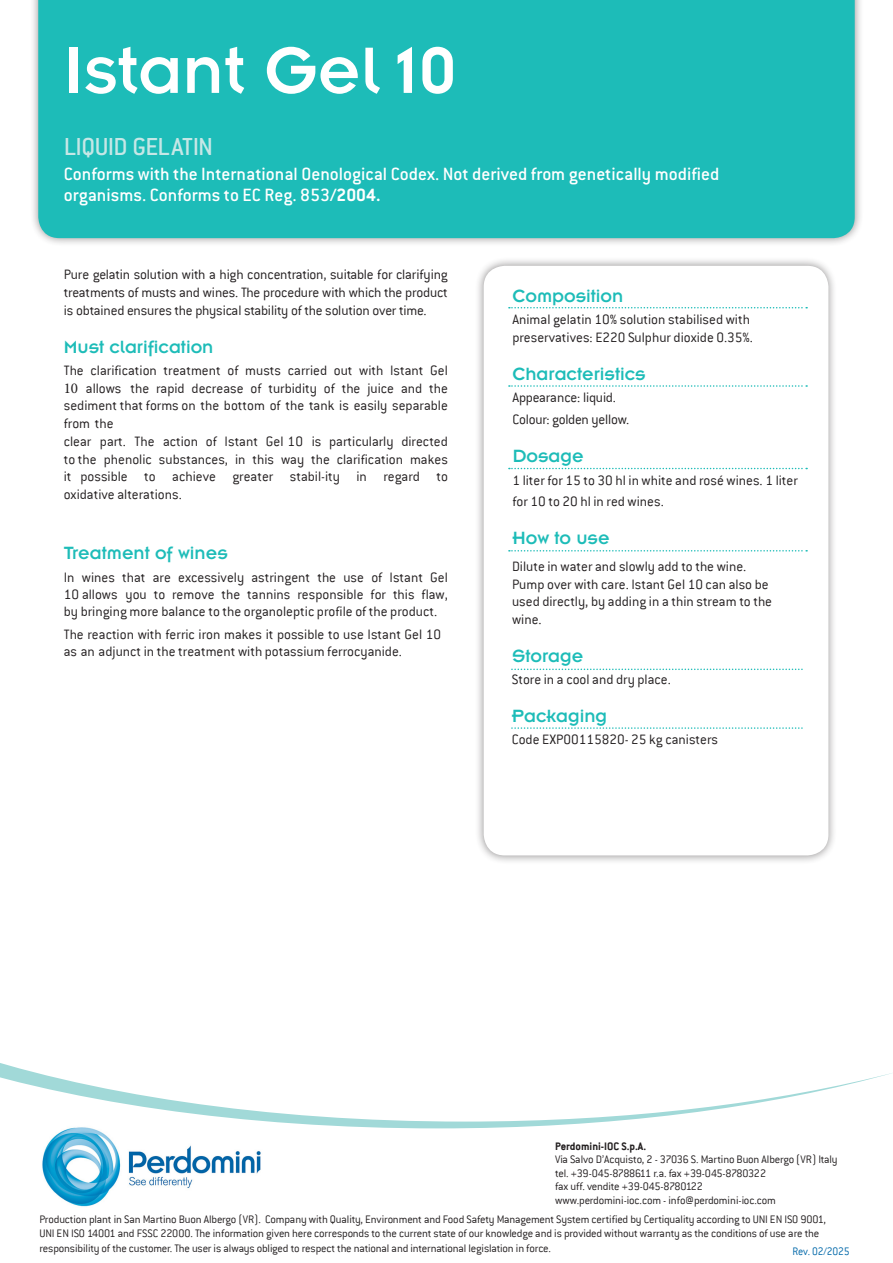
<style>
.page{position:relative;width:893px;height:1263px;background:#fff}
.page>*{position:absolute;margin:0;border:0;box-sizing:border-box;transform-origin:0 0}
._3_SOTTOTITOLO-bis_P{font:72px "Insignia";color:#fff}
._3_SOTTOTITOLO-bis_P-2{font:500 27px "Conduit ITC";letter-spacing:-.025em;color:#c6e7e6}
._3_SOTTOTITOLO-bis_P-3{font:500 19.5px/21.3px "Conduit ITC";color:#fff}
._6_H4{font:19.5px "Insignia A";color:#1dbcb8}
._4_testo{font:19.5px "Insignia A";color:#1dbcb8}
._4_testo-2{font:300 15px/17.7px "Conduit ITC";color:#231f20;text-align:justify}
._6_H4-2{font:300 15px/17.7px "Conduit ITC";color:#231f20}
._7_testo{font:300 15px "Conduit ITC";color:#231f20}
.t1{font:300 12px/13.5px "Conduit ITC";letter-spacing:-.015em;color:#231f20}
.t2{font:700 12px "Conduit ITC";color:#231f20}
.t3{font:300 12px "Conduit ITC";letter-spacing:-.01em;color:#0068a9;scale:.95 1}
.s1{font-weight:700}
.s2{font-family:"Minion Pro";font-weight:400}
</style>
<div class="page">
<div style="left:29px;top:0;width:835px;height:247px;background:#231f20;opacity:.5"></div>
<div style="left:38px;top:0;width:817px;height:238px;background:#1dbcb8"></div>
<svg style="left:0;top:1063px;width:892px;height:65px"></svg>
<div style="left:475px;top:257px;width:363px;height:607px;background:#231f20;opacity:.5"></div>
<div style="left:484px;top:266px;width:344px;height:589px;background:#fff;border-radius:21px"></div>
<svg style="left:509px;top:307px;width:298px;height:1px"></svg>
<svg style="left:509px;top:385px;width:298px;height:2px"></svg>
<svg style="left:509px;top:468px;width:298px;height:1px"></svg>
<svg style="left:509px;top:550px;width:298px;height:1px"></svg>
<svg style="left:512px;top:668px;width:291px;height:2px"></svg>
<svg style="left:512px;top:727px;width:291px;height:2px"></svg>
<img style="left:38px;top:1124px;width:224px;height:83px">
<p class="_3_SOTTOTITOLO-bis_P" style="left:64px;top:33px;width:395px">Istant Gel 10</p>
<p class="_3_SOTTOTITOLO-bis_P-2" style="left:64px;top:131px;width:151px">LIQUID GELATIN</p>
<p class="_3_SOTTOTITOLO-bis_P-3" style="left:64px;top:163px;width:657px">Conforms with the International Oenological Codex. Not derived from genetically modified organisms. Conforms to EC Reg. 853<span class="s1">/2004.</span></p>
<p class="_4_testo-2" style="left:64px;top:265px;width:386px">Pure gelatin solution with a high concentration, suitable for clarifying treatments of musts and wines. The procedure with which the product is obtained ensures the physical stability of the solution over time.</p>
<p class="_4_testo" style="left:64px;top:337px;width:151px">Must clarification</p>
<p class="_4_testo-2" style="left:64px;top:362px;width:386px;text-align:left">The clarification treatment of musts carried out with Istant Gel <span class="s2">10</span> allows the rapid decrease of turbidity of the juice and the sediment that forms on the bottom of the tank is easily separable from the<br>clear part. The action of Istant Gel 10 is particularly directed to the phenolic substances, in this way the clarification makes it possible to achieve greater stabil-ity in regard to oxidative alterations.</p>
<p class="_4_testo" style="left:64px;top:543px;width:166px">Treatment of wines</p>
<p class="_4_testo-2" style="left:64px;top:568px;width:386px">In wines that are excessively astringent the use of Istant Gel 10 allows you to remove the tannins responsible for this flaw, by bringing more balance to the organoleptic profile of the product.</p>
<p class="_4_testo-2" style="left:64px;top:625px;width:379px">The reaction with ferric iron makes it possible to use Istant Gel 10 as an adjunct in the treatment with potassium ferrocyanide.</p>
<p class="_6_H4" style="left:512px;top:286px;width:112px">Composition</p>
<p class="_6_H4-2" style="left:512px;top:310px;width:242px">Animal gelatin 10% solution stabilised with preservatives: E220 Sulphur dioxide 0.35%.</p>
<p class="_6_H4" style="left:512px;top:364px;width:135px">Characteristics</p>
<p class="_7_testo" style="left:512px;top:389px;width:105px">Appearance: liquid.</p>
<p class="_7_testo" style="left:512px;top:412px;width:118px">Colour: golden yellow.</p>
<p class="_6_H4" style="left:512px;top:446px;width:73px">Dosage</p>
<p class="_6_H4-2" style="left:512px;top:470px;width:287px;line-height:20.9px">1 liter for 15 to 30 hl in white and rosé wines. 1 liter for 10 to 20 hl in red wines.</p>
<p class="_6_H4" style="left:512px;top:527px;width:99px">How to use</p>
<p class="_6_H4-2" style="left:512px;top:557px;width:262px">Dilute in water and slowly add to the wine.<br>Pump over with care. Istant Gel 10 can also be used directly, by adding in a thin stream to the wine.</p>
<p class="_6_H4" style="left:512px;top:646px;width:73px">Storage</p>
<p class="_6_H4-2" style="left:512px;top:670px;width:161px">Store in a cool and dry place.</p>
<p class="_6_H4" style="left:512px;top:706px;width:97px">Packaging</p>
<p class="_7_testo" style="left:512px;top:731px;width:208px">Code EXP00115820- 25 kg canisters</p>
<p class="t2" style="left:555px;top:1139px;width:93px">Perdomini-IOC S.p.A.</p>
<p class="t1" style="left:555px;top:1153px;width:284px">Via Salvo D’Acquisto, 2 - 37036 S. Martino Buon Albergo (VR) Italy tel. +39-045-8788611 r.a. fax +39-045-8780322<br>fax uff. vendite +39-045-8780122<br>www.perdomini-ioc.com - info@perdomini-ioc.com</p>
<p class="t1" style="left:39px;top:1212px;width:788px;line-height:14.4px">Production plant in San Martino Buon Albergo (VR). Company with Quality, Environment and Food Safety Management System certified by Certiquality according to UNI EN ISO 9001,<br>UNI EN ISO 14001 and FSSC 22000. The information given here corresponds to the current state of our knowledge and is provided without warranty as the conditions of use are the responsibility of the customer. The user is always obliged to respect the national and international legislation in force.</p>
<p class="t3" style="left:792px;top:1245px;width:62px">Rev. 02/2025</p>
</div>
